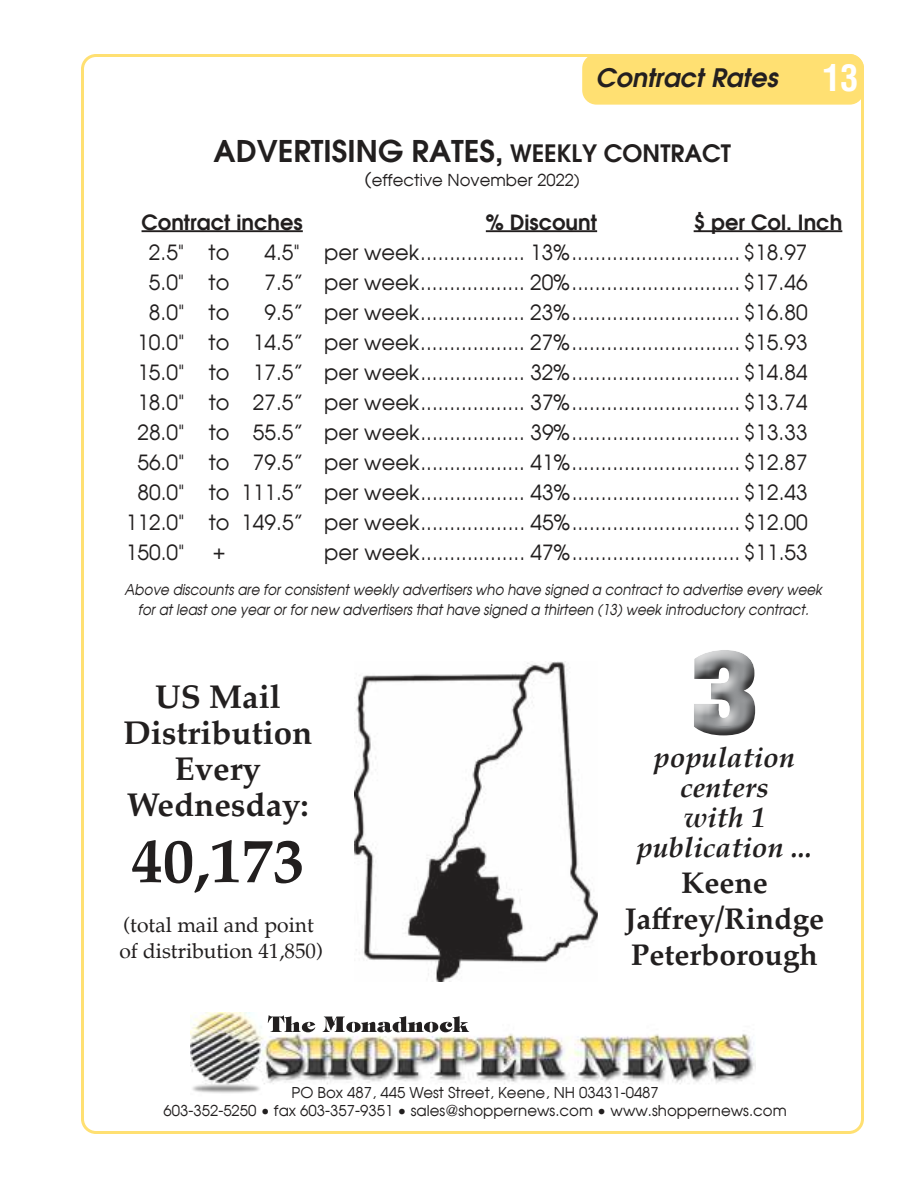
<style>
.page{position:relative;width:918px;height:1188px;background:#fff}
.page>*{position:absolute;margin:0;border:0;box-sizing:border-box;transform-origin:0 0}
.t1{font:700 63px "Palatino";color:#221f1f}
.t2{font:700 condensed 36px "Helvetica";color:#fff}
.t3{font:700 33px/36px "Palatino";color:#221f1f;text-align:center}
.t4{font:600 30px "Avant Garde";color:#221f1f}
.t5{font:700 30px/36px "Palatino";color:#221f1f;text-align:center}
.t6{font:italic 700 28.5px/30px "Palatino";color:#221f1f;text-align:center}
.t7{font:italic 600 25.5px "Avant Garde";color:#231f20}
.t8{font:21px "Avant Garde";color:#221f1f}
.t9{font:21px/25.2px "Palatino";color:#221f1f}
.t10{font:600 21px "Avant Garde";color:#221f1f}
.t11{font:16.5px "Avant Garde";color:#221f1f}
.t12{font:italic 15px/19.5px "Avant Garde";color:#221f1f;text-align:center;scale:.9 1}
.t13{font:15px/18px "Avant Garde";color:#221f1f;text-align:center}
.s1{font-size:24px}
.s2{font-size:19.5px}
</style>
<div class="page">
<div style="left:583px;top:55px;width:280px;height:49px;background:#ffe072"></div>
<div style="left:582px;top:54px;width:282px;height:51px;border:2px solid #ffe072;border-radius:14px"></div>
<img style="left:191px;top:1012px;width:564px;height:81px">
<svg style="left:268px;top:1015px;width:47px;height:17px"></svg>
<svg style="left:323px;top:1016px;width:147px;height:16px"></svg>
<hr style="left:142px;top:230px;width:161px;height:2px;background:#221f1f">
<hr style="left:486px;top:230px;width:111px;height:2px;background:#221f1f">
<hr style="left:694px;top:230px;width:148px;height:2px;background:#221f1f">
<img style="left:355px;top:661px;width:243px;height:321px">
<svg style="left:698px;top:650px;width:50px;height:7px"></svg>
<svg style="left:694px;top:657px;width:62px;height:79px"></svg>
<p class="t7" style="left:596px;top:67px;width:184px">Contract Rates</p>
<h3 class="t4" style="left:214px;top:137px;width:519px">ADVERTISING RATES, <span class="s1">WEEKLY CONTRACT</span></h3>
<p class="t11" style="left:365px;top:173px;width:217px"><span class="s2">(</span>effective November 2022)</p>
<h2 class="t2" style="left:823px;top:57px;width:37px">13</h2>
<p class="t10" style="left:142px;top:212px;width:163px">Contract inches</p>
<p class="t10" style="left:486px;top:212px;width:113px">% Discount</p>
<p class="t10" style="left:694px;top:212px;width:150px">$ per Col. Inch</p>
<p class="t8" style="left:149px;top:243px;width:82px">2.5" to</p>
<p class="t8" style="left:264px;top:243px;width:545px">4.5" per week .................. 13% ............................. $18.97</p>
<p class="t8" style="left:149px;top:273px;width:82px">5.0" to</p>
<p class="t8" style="left:264px;top:273px;width:545px">7.5” per week .................. 20% ............................. $17.46</p>
<p class="t8" style="left:149px;top:303px;width:82px">8.0" to</p>
<p class="t8" style="left:264px;top:303px;width:545px">9.5” per week .................. 23% ............................. $16.80</p>
<p class="t8" style="left:137px;top:333px;width:672px">10.0" to 14.5” per week .................. 27% ............................. $15.93</p>
<p class="t8" style="left:137px;top:363px;width:672px">15.0" to 17.5” per week .................. 32% ............................. $14.84</p>
<p class="t8" style="left:137px;top:393px;width:672px">18.0" to 27.5” per week .................. 37% ............................. $13.74</p>
<p class="t8" style="left:137px;top:423px;width:672px">28.0" to 55.5” per week .................. 39% ............................. $13.33</p>
<p class="t8" style="left:137px;top:453px;width:672px">56.0" to 79.5” per week .................. 41% ............................. $12.87</p>
<p class="t8" style="left:137px;top:483px;width:672px">80.0" to 111.5” per week .................. 43% ............................. $12.43</p>
<p class="t8" style="left:126px;top:513px;width:683px">112.0" to 149.5” per week .................. 45% ............................. $12.00</p>
<p class="t8" style="left:126px;top:543px;width:60px">150.0"</p>
<p class="t8" style="left:213px;top:543px;width:14px">+</p>
<p class="t8" style="left:324px;top:543px;width:485px">per week .................. 47% ............................. $11.53</p>
<p class="t12" style="left:125px;top:581px;width:776px">Above discounts are for consistent weekly advertisers who have signed a contract to advertise every week for at least one year or for new advertisers that have signed a thirteen (13) week introductory contract.</p>
<h3 class="t3" style="left:123px;top:683px;width:190px">US Mail<br>Distribution<br>Every<br>Wednesday:</h3>
<h1 class="t1" style="left:131px;top:837px;width:175px">40,173</h1>
<p class="t9" style="left:119px;top:915px;width:205px">(total mail and point of distribution 41,850)</p>
<h3 class="t6" style="left:637px;top:745px;width:177px">population centers<br>with 1 publication ...</h3>
<h3 class="t5" style="left:625px;top:868px;width:201px">Keene<br>Jaffrey/Rindge<br>Peterborough</h3>
<p class="t13" style="left:164px;top:1085px;width:625px">PO Box 487, 445 West Street, Keene, NH 03431-0487<br>603-352-5250 • fax 603-357-9351 • sales@shoppernews.com • www.shoppernews.com</p>
</div>
